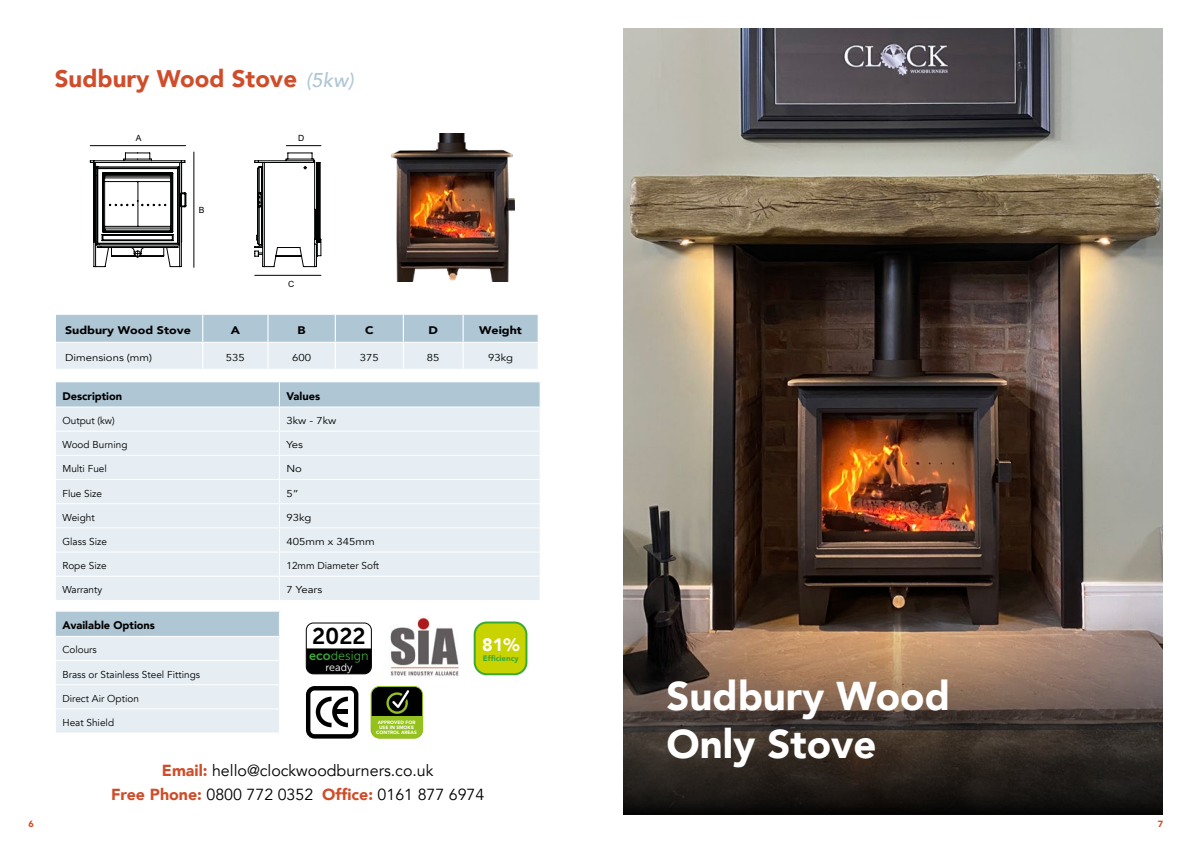
<style>
.page{position:relative;width:1191px;height:842px;background:#fff}
.page>*{position:absolute;margin:0;border:0;box-sizing:border-box;transform-origin:0 0}
.t1{font:900 40.1px/48.1px "Avenir";color:#fff}
.t2{font:900 24px "Avenir";color:#cf4d2a}
.t3{font:22.7px "Museo Sans 700";color:#000}
.t4{font:900 17.9px "Avenir";color:#fff}
.t5{font:16px/24.7px "Avenir";color:#000;text-align:center}
.t6{font:12.6px "Museo Sans 300";color:#3aaa35}
.t7{font:900 11px "Avenir";color:#000}
.t8{font:900 11px "Avenir";color:#000;scale:1.13 1}
.t9{font:10.7px "Museo Sans 300";color:#fff}
.t10{font:10px "Avenir";color:#000}
.t11{font:10px "Avenir";color:#000;scale:1.13 1}
.t12{font:900 9px "Avenir";color:#cf4d2a}
.t13{font:8.6px "Arial";color:#010202}
.t14{font:900 7.9px "Avenir";color:#3aaa35}
.t15{font:900 4.7px/4.7px "Avenir";color:#fff;text-align:center}
.s1{font-weight:500;font-style:italic;font-size:20px;color:#afc6d4}
.s2{font-weight:900;color:#cf4d2a}
.s3{font-family:"Museo Sans 700"}
</style>
<div class="page">
<img style="left:624px;top:28px;width:538px;height:580px">
<svg style="left:624px;top:608px;width:538px;height:206px;background:#57473c"></svg>
<svg style="left:56px;top:314px;width:482px;height:55px;background:#ccdbe4"></svg>
<hr style="left:462px;top:343px;width:2px;height:26px;background:#fff">
<hr style="left:537px;top:342px;width:2px;height:27px;background:#fff">
<svg style="left:90px;top:152px;width:231px;height:116px"></svg>
<hr style="left:90px;top:145px;width:96px;height:1px;background:#010202">
<hr style="left:255px;top:275px;width:66px;height:1px;background:#010202">
<hr style="left:286px;top:145px;width:35px;height:1px;background:#010202">
<hr style="left:194px;top:152px;width:1px;height:115px;background:#010202">
<img style="left:392px;top:134px;width:122px;height:147px">
<svg style="left:55px;top:382px;width:485px;height:218px;background:#e0eaf0"></svg>
<svg style="left:55px;top:612px;width:225px;height:120px;background:#dce6ed"></svg>
<svg style="left:306px;top:686px;width:52px;height:53px"></svg>
<hr style="left:334px;top:710px;width:14px;height:4px;background:#000">
<div style="left:306px;top:623px;width:66px;height:51px;border:1px solid #000;border-radius:7px"></div>
<svg style="left:306px;top:648px;width:65px;height:26px;background:#070707"></svg>
<img style="left:390px;top:617px;width:69px;height:59px">
<div style="left:475px;top:622px;width:51px;height:52px;background:#c8d300;border-radius:12px"></div>
<div style="left:474px;top:621px;width:53px;height:54px;border:2px solid #3aaa35;border-radius:12px"></div>
<div style="left:371px;top:686px;width:52px;height:52px;background:#000;border-radius:8px"></div>
<div style="left:371px;top:717px;width:52px;height:21px;background:#95c11f;border-radius:8px"></div>
<div style="left:371px;top:717px;width:52px;height:9px;background:#95c11f"></div>
<div style="left:370px;top:686px;width:53px;height:52px;border:1px solid #95c11f;border-radius:8px"></div>
<svg style="left:384px;top:686px;width:33px;height:31px"></svg>
<h2 class="t2" style="left:55px;top:58px;width:300px">Sudbury Wood Stove <span class="s1">(5kw)</span></h2>
<p class="t13" style="left:136px;top:133px;width:7px">A</p>
<p class="t13" style="left:199px;top:204px;width:7px">B</p>
<p class="t13" style="left:298px;top:132px;width:8px">D</p>
<p class="t12" style="left:28px;top:816px;width:7px">6</p>
<p class="t13" style="left:288px;top:278px;width:8px">C</p>
<p class="t8" style="left:65px;top:320px;width:113px">Sudbury Wood Stove</p>
<p class="t8" style="left:231px;top:320px;width:10px">A</p>
<p class="t8" style="left:298px;top:320px;width:9px">B</p>
<p class="t8" style="left:365px;top:320px;width:9px">C</p>
<p class="t8" style="left:428px;top:320px;width:10px">D</p>
<p class="t8" style="left:479px;top:320px;width:39px">Weight</p>
<p class="t11" style="left:65px;top:351px;width:79px">Dimensions (mm)</p>
<p class="t11" style="left:226px;top:351px;width:18px">535</p>
<p class="t11" style="left:292px;top:351px;width:18px">600</p>
<p class="t11" style="left:360px;top:351px;width:18px">375</p>
<p class="t11" style="left:427px;top:351px;width:13px">85</p>
<p class="t11" style="left:488px;top:351px;width:24px">93kg</p>
<p class="t7" style="left:62px;top:387px;width:61px">Description</p>
<p class="t7" style="left:286px;top:387px;width:35px">Values</p>
<p class="t10" style="left:62px;top:415px;width:54px">Output (kw)</p>
<p class="t11" style="left:286px;top:415px;width:46px">3kw - 7kw</p>
<p class="t10" style="left:62px;top:439px;width:66px">Wood Burning</p>
<p class="t11" style="left:286px;top:439px;width:16px">Yes</p>
<p class="t10" style="left:62px;top:463px;width:46px">Multi Fuel</p>
<p class="t11" style="left:286px;top:463px;width:15px">No</p>
<p class="t10" style="left:62px;top:487px;width:41px">Flue Size</p>
<p class="t11" style="left:286px;top:487px;width:12px">5”</p>
<p class="t10" style="left:62px;top:511px;width:34px">Weight</p>
<p class="t11" style="left:286px;top:511px;width:24px">93kg</p>
<p class="t10" style="left:62px;top:536px;width:46px">Glass Size</p>
<p class="t11" style="left:286px;top:536px;width:80px">405mm x 345mm</p>
<p class="t10" style="left:62px;top:560px;width:46px">Rope Size</p>
<p class="t10" style="left:286px;top:560px;width:94px">12mm Diameter Soft</p>
<p class="t10" style="left:62px;top:584px;width:41px">Warranty</p>
<p class="t11" style="left:286px;top:584px;width:33px">7 Years</p>
<p class="t7" style="left:62px;top:616px;width:94px">Available Options</p>
<p class="t10" style="left:62px;top:644px;width:36px">Colours</p>
<p class="t10" style="left:62px;top:668px;width:139px">Brass or Stainless Steel Fittings</p>
<p class="t10" style="left:62px;top:692px;width:78px">Direct Air Option</p>
<p class="t10" style="left:62px;top:716px;width:53px">Heat Shield</p>
<h3 class="t5" style="left:111px;top:758px;width:375px"><span class="s2">Email:</span> hello@clockwoodburners.co.uk<br><span class="s2">Free Phone:</span> 0800 772 0352 <span class="s2">Office:</span> 0161 877 6974</h3>
<h3 class="t3" style="left:312px;top:624px;width:55px">2022</h3>
<h3 class="t4" style="left:482px;top:629px;width:39px">81%</h3>
<p class="t14" style="left:483px;top:651px;width:37px">Efficiency</p>
<p class="t6" style="left:309px;top:649px;width:61px"><span class="s3">eco</span>design</p>
<p class="t9" style="left:325px;top:661px;width:29px">ready</p>
<p class="t15" style="left:376px;top:720px;width:42px">APPROVED FOR<br>USE IN SMOKE<br>CONTROL AREAS</p>
<h1 class="t1" style="left:666px;top:671px;width:285px">Sudbury Wood<br>Only Stove</h1>
<p class="t12" style="left:1157px;top:816px;width:7px">7</p>
</div>
